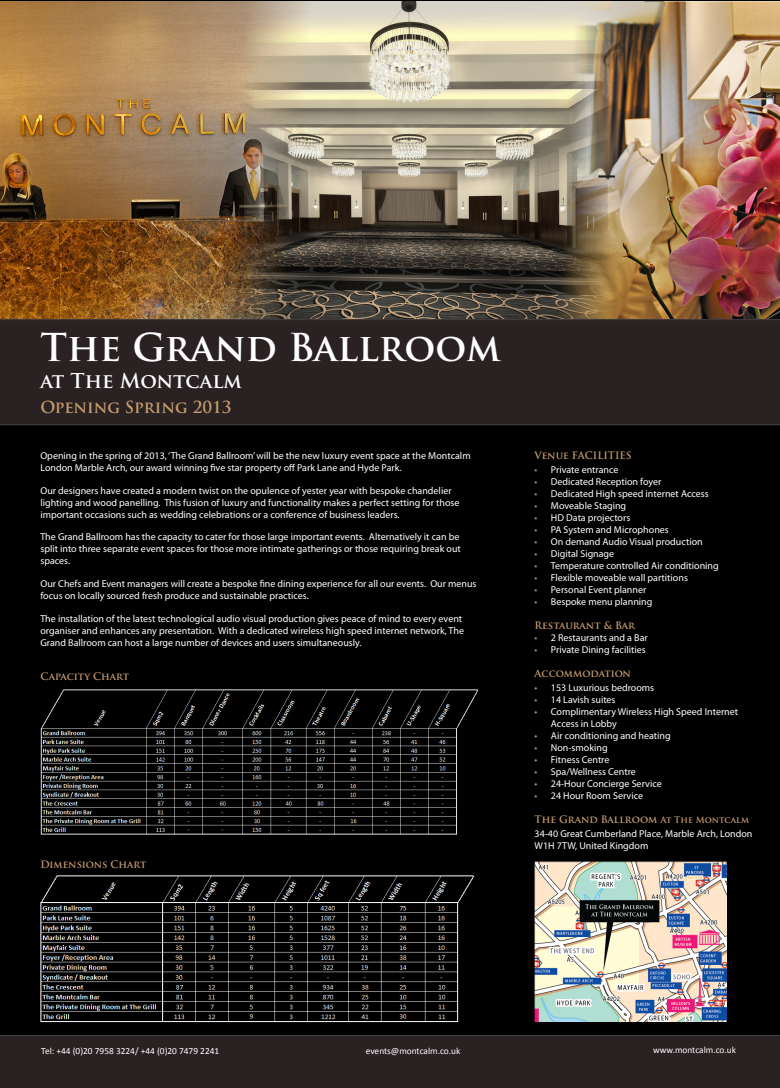
<style>
.page{position:relative;width:780px;height:1088px;background:#fff}
.page>*{position:absolute;margin:0;border:0;box-sizing:border-box;transform-origin:0 0}
.t1{font:700 37.5px "Trajan Pro";color:#fff}
.t2{font:700 20px "Trajan Pro";color:#fff}
.t3{font:700 16.25px "Trajan Pro";color:#c69c6e}
.t4{font:10px/12px "Myriad Pro";color:#fff}
.t5{font:700 10px "Trajan Pro";color:#c69c6e}
.t6{font:9.38px "Calibri";color:#fff}
.s1{color:#c69c6e}
.s2{font-size:8.75px}
</style>
<div class="page">
<div style="left:0;top:0;width:780px;height:1049px;background:#000"></div>
<img style="left:0;top:1px;width:780px;height:318px">
<img style="left:534px;top:861px;width:192px;height:161px">
<div style="left:0;top:319px;width:780px;height:106px;background:#292122"></div>
<div style="left:0;top:1035px;width:780px;height:53px;background:#292122"></div>
<div style="left:598px;top:175px;width:16px;height:3px;border:1px solid #231f20"></div>
<img style="left:40px;top:689px;width:438px;height:145px">
<img style="left:40px;top:875px;width:434px;height:148px">
<p class="t1" style="left:40px;top:324px;width:462px">The Grand Ballroom</p>
<p class="t2" style="left:41px;top:368px;width:203px">at The Montcalm</p>
<p class="t3" style="left:40px;top:397px;width:193px">Opening Spring 2013</p>
<p class="t4" style="left:40px;top:450px;width:432px">Opening in the spring of 2013, ‘The Grand Ballroom’ will be the new luxury event space at the Montcalm<br>London Marble Arch, our award winning five star property off Park Lane and Hyde Park.</p>
<p class="t4" style="left:40px;top:484px;width:420px">Our designers have created a modern twist on the opulence of yester year with bespoke chandelier lighting and wood panelling. This fusion of luxury and functionality makes a perfect setting for those important occasions such as wedding celebrations or a conference of business leaders.</p>
<p class="t4" style="left:40px;top:531px;width:422px">The Grand Ballroom has the capacity to cater for those large important events. Alternatively it can be split into three separate event spaces for those more intimate gatherings or those requiring break out spaces.</p>
<p class="t4" style="left:40px;top:577px;width:437px">Our Chefs and Event managers will create a bespoke fine dining experience for all our events. Our menus focus on locally sourced fresh produce and sustainable practices.</p>
<p class="t4" style="left:40px;top:612px;width:425px">The installation of the latest technological audio visual production gives peace of mind to every event organiser and enhances any presentation. With a dedicated wireless high speed internet network, The<br>Grand Ballroom can host a large number of devices and users simultaneously.</p>
<p class="t5" style="left:40px;top:670px;width:90px">Capacity Chart</p>
<p class="t5" style="left:40px;top:858px;width:107px">Dimensions Chart</p>
<p class="t5" style="left:534px;top:449px;width:99px">Venue FACILITIES</p>
<p class="t4" style="left:534px;top:463px;width:85px"><span class="s1">•</span> Private entrance</p>
<p class="t4" style="left:534px;top:475px;width:128px"><span class="s1">•</span> Dedicated Reception foyer</p>
<p class="t4" style="left:534px;top:487px;width:176px"><span class="s1">•</span> Dedicated High speed internet Access</p>
<p class="t4" style="left:534px;top:499px;width:93px"><span class="s1">•</span> Moveable Staging</p>
<p class="t4" style="left:534px;top:511px;width:97px"><span class="s1">•</span> HD Data projectors</p>
<p class="t4" style="left:534px;top:523px;width:136px"><span class="s1">•</span> PA System and Microphones</p>
<p class="t4" style="left:534px;top:535px;width:169px"><span class="s1">•</span> On demand Audio Visual production</p>
<p class="t4" style="left:534px;top:547px;width:81px"><span class="s1">•</span> Digital Signage</p>
<p class="t4" style="left:534px;top:559px;width:185px"><span class="s1">•</span> Temperature controlled Air conditioning</p>
<p class="t4" style="left:534px;top:571px;width:155px"><span class="s1">•</span> Flexible moveable wall partitions</p>
<p class="t4" style="left:534px;top:583px;width:113px"><span class="s1">•</span> Personal Event planner</p>
<p class="t4" style="left:534px;top:595px;width:119px"><span class="s1">•</span> Bespoke menu planning</p>
<p class="t5" style="left:534px;top:619px;width:102px">Restaurant &amp; Bar</p>
<p class="t4" style="left:534px;top:631px;width:115px"><span class="s1">•</span> 2 Restaurants and a Bar</p>
<p class="t4" style="left:534px;top:643px;width:113px"><span class="s1">•</span> Private Dining facilities</p>
<p class="t5" style="left:534px;top:667px;width:98px">Accommodation</p>
<p class="t4" style="left:534px;top:681px;width:121px"><span class="s1">•</span> 153 Luxurious bedrooms</p>
<p class="t4" style="left:534px;top:693px;width:82px"><span class="s1">•</span> 14 Lavish suites</p>
<p class="t4" style="left:551px;top:705px;width:189px;text-indent:-16px"><span class="s1">•</span> Complimentary Wireless High Speed Internet<br>Access in Lobby</p>
<p class="t4" style="left:534px;top:729px;width:138px"><span class="s1">•</span> Air conditioning and heating</p>
<p class="t4" style="left:534px;top:741px;width:75px"><span class="s1">•</span> Non-smoking</p>
<p class="t4" style="left:534px;top:753px;width:76px"><span class="s1">•</span> Fitness Centre</p>
<p class="t4" style="left:534px;top:765px;width:103px"><span class="s1">•</span> Spa/Wellness Centre</p>
<p class="t4" style="left:534px;top:777px;width:129px"><span class="s1">•</span> 24-Hour Concierge Service</p>
<p class="t4" style="left:534px;top:789px;width:110px"><span class="s1">•</span> 24 Hour Room Service</p>
<p class="t5" style="left:534px;top:813px;width:216px">The Grand Ballroom <span class="s2">At The Montcalm</span></p>
<p class="t4" style="left:534px;top:827px;width:219px">34-40 Great Cumberland Place, Marble Arch, London<br>W1H 7TW, United Kingdom</p>
<p class="t6" style="left:41px;top:1045px;width:179px">Tel: +44 (0)20 7958 3224/ +44 (0)20 7479 2241</p>
<p class="t6" style="left:366px;top:1045px;width:96px">events@montcalm.co.uk</p>
<p class="t6" style="left:653px;top:1043px;width:85px">www.montcalm.co.uk</p>
</div>
